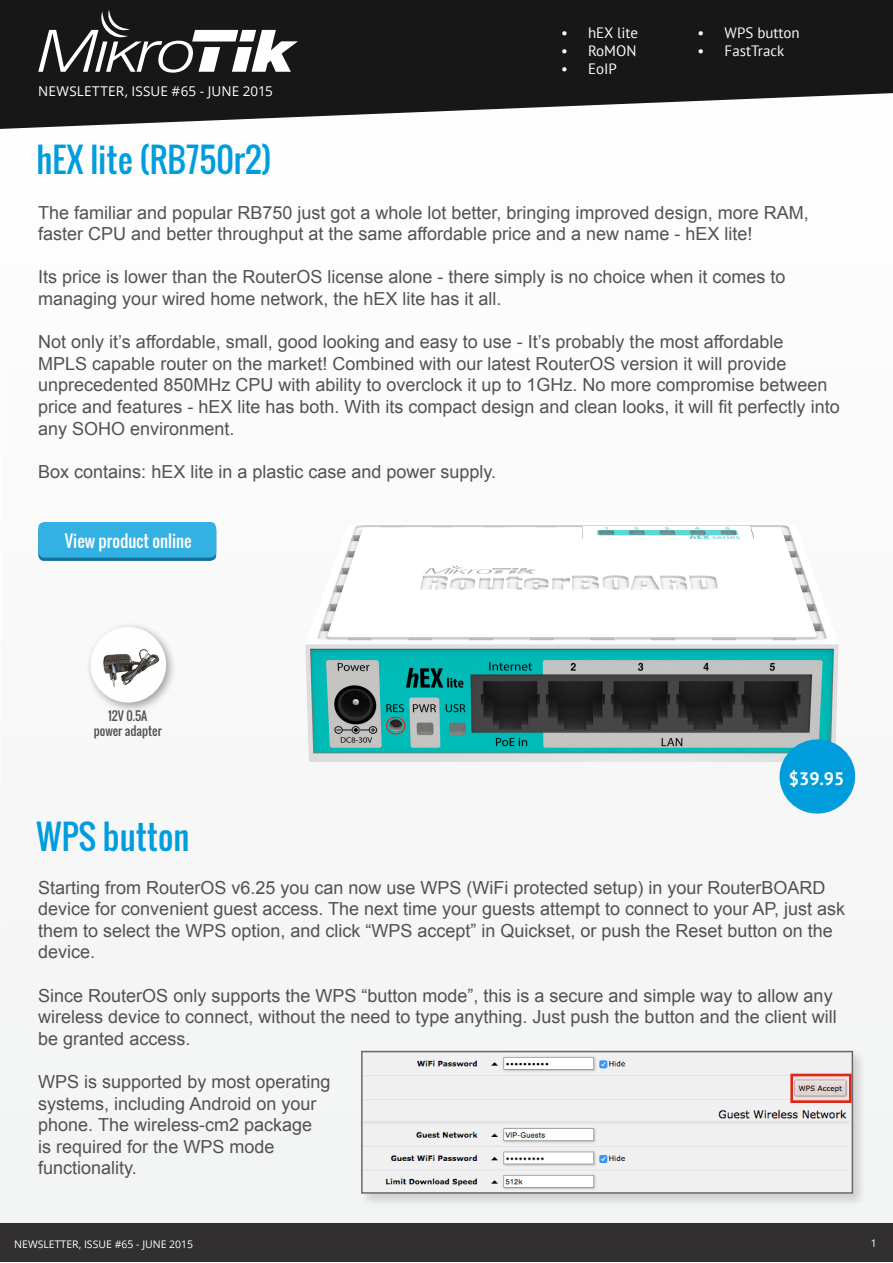
<style>
.page{position:relative;width:893px;height:1263px;background:#fff}
.page>*{position:absolute;margin:0;border:0;box-sizing:border-box;transform-origin:0 0}
.t1{font:33px "Oswald";color:#009ddc}
.Default_description{font:18px/21.6px "Arial";color:#525252}
.t2{font:700 18px "PT Sans";color:#fff}
.t3{font:16.5px "Oswald";color:#fff}
.t4{font:15px "PT Sans";color:#fafafa}
.t5{font:13.5px "Open Sans";letter-spacing:.01em;color:#fff}
.t6{font:12px "Oswald";color:#525252}
.t7{font:10.5px "Open Sans";color:#fff}
</style>
<div class="page">
<div style="left:0;top:522px;width:893px;height:701px;background:#f6f6f7"></div>
<div style="left:0;top:1223px;width:893px;height:39px;background:#312f30"></div>
<svg style="left:0;top:0;width:893px;height:129px;fill:#171717"></svg>
<svg style="left:38px;top:10px;width:260px;height:63px"></svg>
<div style="left:38px;top:525px;width:178px;height:36px;background:#10729e;border-radius:6px"></div>
<div style="left:38px;top:522px;width:178px;height:36px;background:#33b1e3;border-radius:6px"></div>
<div style="left:85px;top:622px;width:92px;height:91px;background:#000;opacity:.4"></div>
<div style="left:90px;top:627px;width:76px;height:76px;background:#fff;border-radius:50%"></div>
<img style="left:96px;top:640px;width:67px;height:52px">
<img style="left:289px;top:522px;width:567px;height:267px">
<div style="left:779px;top:739px;width:76px;height:75px;background:#009ddc;border-radius:50%"></div>
<div style="left:359px;top:1048px;width:508px;height:160px;background:#000;opacity:.15"></div>
<img style="left:364px;top:1054px;width:486px;height:137px">
<div style="left:361px;top:1051px;width:492px;height:143px;border:2px solid #69696c"></div>
<p class="t5" style="left:38px;top:82px;width:236px">NEWSLETTER, ISSUE #65 - JUNE 2015</p>
<p class="t1" style="left:37px;top:135px;width:237px">hEX lite (RB750r2)</p>
<p class="t4" style="left:561px;top:23px;width:79px">• hEX lite</p>
<p class="t4" style="left:561px;top:41px;width:77px">• RoMON</p>
<p class="t4" style="left:561px;top:59px;width:57px">• EoIP</p>
<p class="t4" style="left:698px;top:23px;width:104px">• WPS button</p>
<p class="t4" style="left:698px;top:41px;width:88px">• FastTrack</p>
<p class="Default_description" style="left:38px;top:202px;width:772px">The familiar and popular RB750 just got a whole lot better, bringing improved design, more RAM, faster CPU and better throughput at the same affordable price and a new name - hEX lite!</p>
<p class="Default_description" style="left:38px;top:266px;width:749px">Its price is lower than the RouterOS license alone - there simply is no choice when it comes to managing your wired home network, the hEX lite has it all.</p>
<p class="Default_description" style="left:38px;top:331px;width:803px">Not only it’s affordable, small, good looking and easy to use - It’s probably the most affordable<br>MPLS capable router on the market! Combined with our latest RouterOS version it will provide unprecedented 850MHz CPU with ability to overclock it up to 1GHz. No more compromise between price and features - hEX lite has both. With its compact design and clean looks, it will fit perfectly into any SOHO environment.</p>
<p class="Default_description" style="left:38px;top:461px;width:459px">Box contains: hEX lite in a plastic case and power supply.</p>
<p class="t3" style="left:65px;top:528px;width:128px">View product online</p>
<p class="t6" style="left:108px;top:707px;width:41px">12V 0.5A</p>
<p class="t6" style="left:94px;top:721px;width:70px">power adapter</p>
<p class="t1" style="left:37px;top:812px;width:154px">WPS button</p>
<p class="t2" style="left:789px;top:766px;width:57px">$39.95</p>
<p class="Default_description" style="left:38px;top:877px;width:808px">Starting from RouterOS v6.25 you can now use WPS (WiFi protected setup) in your RouterBOARD device for convenient guest access. The next time your guests attempt to connect to your AP, just ask them to select the WPS option, and click “WPS accept” in Quickset, or push the Reset button on the device.</p>
<p class="Default_description" style="left:38px;top:985px;width:800px">Since RouterOS only supports the WPS “button mode”, this is a secure and simple way to allow any wireless device to connect, without the need to type anything. Just push the button and the client will be granted access.</p>
<p class="Default_description" style="left:38px;top:1071px;width:294px">WPS is supported by most operating systems, including Android on your phone. The wireless-cm2 package<br>is required for the WPS mode functionality.</p>
<p class="t7" style="left:14px;top:1237px;width:181px">NEWSLETTER, ISSUE #65 - JUNE 2015</p>
<p class="t7" style="left:871px;top:1236px;width:8px">1</p>
</div>
